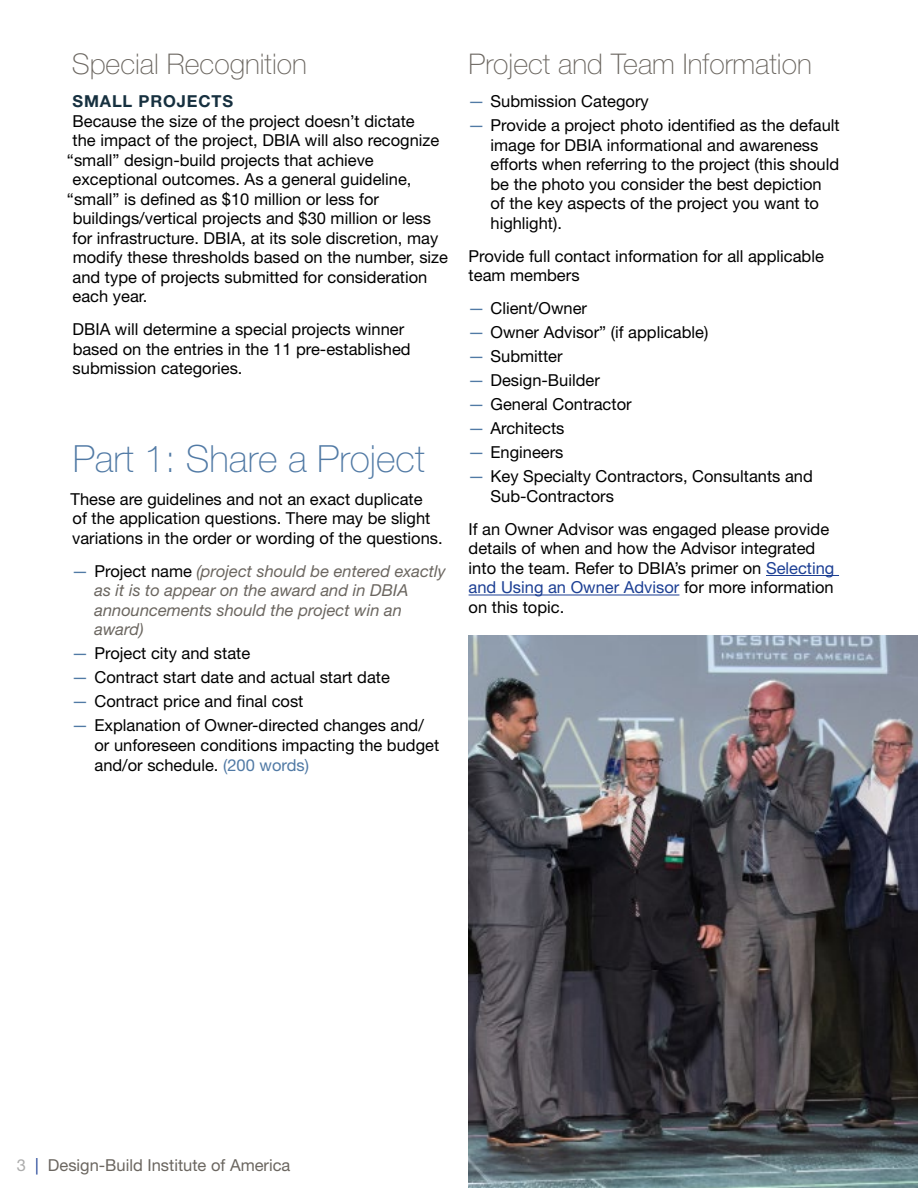
<style>
.page{position:relative;width:918px;height:1188px;background:#fff}
.page>*{position:absolute;margin:0;border:0;box-sizing:border-box;transform-origin:0 0}
.t1{font:100 37.5px "Helvetica Neue LT Std";color:#517aa5}
.t2{font:100 28.5px "Helvetica Neue LT Std";color:#6b6660}
.t3{font:16.5px/19.5px "Helvetica Neue LT Std";color:#000}
.t4{font:italic 16.5px/19.5px "Helvetica Neue LT Std";color:#6b6660}
.t5{font:16.5px "Helvetica Neue LT Std";color:#6b6660}
.t6{font:700 16.5px "Helvetica Neue LT Std";letter-spacing:.05em;color:#16303f}
.s1{font-style:normal;color:#517aa5}
.s2{font-style:normal;color:#000}
.s3{color:#517aa5}
.s4{color:#1c3f94}
.s5{color:#acacac}
</style>
<div class="page">
<hr style="left:766px;top:575px;width:73px;height:1px;background:#1c3f94">
<hr style="left:469px;top:595px;width:210px;height:1px;background:#1c3f94">
<img style="left:468px;top:635px;width:450px;height:553px">
<h2 class="t2" style="left:72px;top:48px;width:237px">Special Recognition</h2>
<p class="t6" style="left:73px;top:91px;width:162px">SMALL PROJECTS</p>
<p class="t3" style="left:73px;top:111px;width:344px">Because the size of the project doesn’t dictate</p>
<p class="t3" style="left:73px;top:130px;width:368px">the impact of the project, DBIA will also recognize</p>
<p class="t3" style="left:67px;top:150px;width:308px">“small” design-build projects that achieve</p>
<p class="t3" style="left:73px;top:169px;width:340px">exceptional outcomes. As a general guideline,</p>
<p class="t3" style="left:67px;top:189px;width:314px">“small” is defined as $10 million or less for</p>
<p class="t3" style="left:73px;top:208px;width:360px">buildings/vertical projects and $30 million or less</p>
<p class="t3" style="left:73px;top:228px;width:367px">for infrastructure. DBIA, at its sole discretion, may</p>
<p class="t3" style="left:73px;top:247px;width:377px">modify these thresholds based on the number, size</p>
<p class="t3" style="left:73px;top:267px;width:356px">and type of projects submitted for consideration</p>
<p class="t3" style="left:73px;top:286px;width:76px">each year.</p>
<p class="t3" style="left:72px;top:319px;width:340px">DBIA will determine a special projects winner based on the entries in the 11 pre-established submission categories.</p>
<h1 class="t1" style="left:73px;top:437px;width:354px">Part 1: Share a Project</h1>
<p class="t3" style="left:71px;top:489px;width:374px">These are guidelines and not an exact duplicate<br>of the application questions. There may be slight variations in the order or wording of the questions.</p>
<p class="t4" style="left:94px;top:561px;width:353px;text-indent:-23px"><span class="s1">—</span> <span class="s2">Project name</span> (project should be entered exactly as it is to appear on the award and in DBIA announcements should the project win an award)</p>
<p class="t3" style="left:72px;top:643px;width:180px"><span class="s3">—</span> Project city and state</p>
<p class="t3" style="left:72px;top:667px;width:320px"><span class="s3">—</span> Contract start date and actual start date</p>
<p class="t3" style="left:72px;top:691px;width:233px"><span class="s3">—</span> Contract price and final cost</p>
<p class="t3" style="left:94px;top:715px;width:346px;text-indent:-23px"><span class="s3">—</span> Explanation of Owner-directed changes and/ or unforeseen conditions impacting the budget and/or schedule. <span class="s3">(200 words)</span></p>
<h2 class="t2" style="left:469px;top:48px;width:345px">Project and Team Information</h2>
<p class="t3" style="left:468px;top:91px;width:182px"><span class="s3">—</span> Submission Category</p>
<p class="t3" style="left:491px;top:115px;width:351px;text-indent:-23px"><span class="s3">—</span> Provide a project photo identified as the default image for DBIA informational and awareness efforts when referring to the project (this should be the photo you consider the best depiction of the key aspects of the project you want to highlight).</p>
<p class="t3" style="left:469px;top:246px;width:357px">Provide full contact information for all applicable team members</p>
<p class="t3" style="left:468px;top:298px;width:121px"><span class="s3">—</span> Client/Owner</p>
<p class="t3" style="left:468px;top:322px;width:242px"><span class="s3">—</span> Owner Advisor” (if applicable)</p>
<p class="t3" style="left:468px;top:346px;width:96px"><span class="s3">—</span> Submitter</p>
<p class="t3" style="left:468px;top:370px;width:133px"><span class="s3">—</span> Design-Builder</p>
<p class="t3" style="left:468px;top:394px;width:165px"><span class="s3">—</span> General Contractor</p>
<p class="t3" style="left:468px;top:418px;width:98px"><span class="s3">—</span> Architects</p>
<p class="t3" style="left:468px;top:442px;width:97px"><span class="s3">—</span> Engineers</p>
<p class="t3" style="left:491px;top:466px;width:324px;text-indent:-23px"><span class="s3">—</span> Key Specialty Contractors, Consultants and<br>Sub-Contractors</p>
<p class="t3" style="left:468px;top:519px;width:368px">If an Owner Advisor was engaged please provide details of when and how the Advisor integrated into the team. Refer to DBIA’s primer on <span class="s4">Selecting and Using an Owner Advisor</span> for more information on this topic.</p>
<p class="t5" style="left:17px;top:1155px;width:275px"><span class="s5">3</span> <span class="s4">|</span> Design-Build Institute of America</p>
</div>
